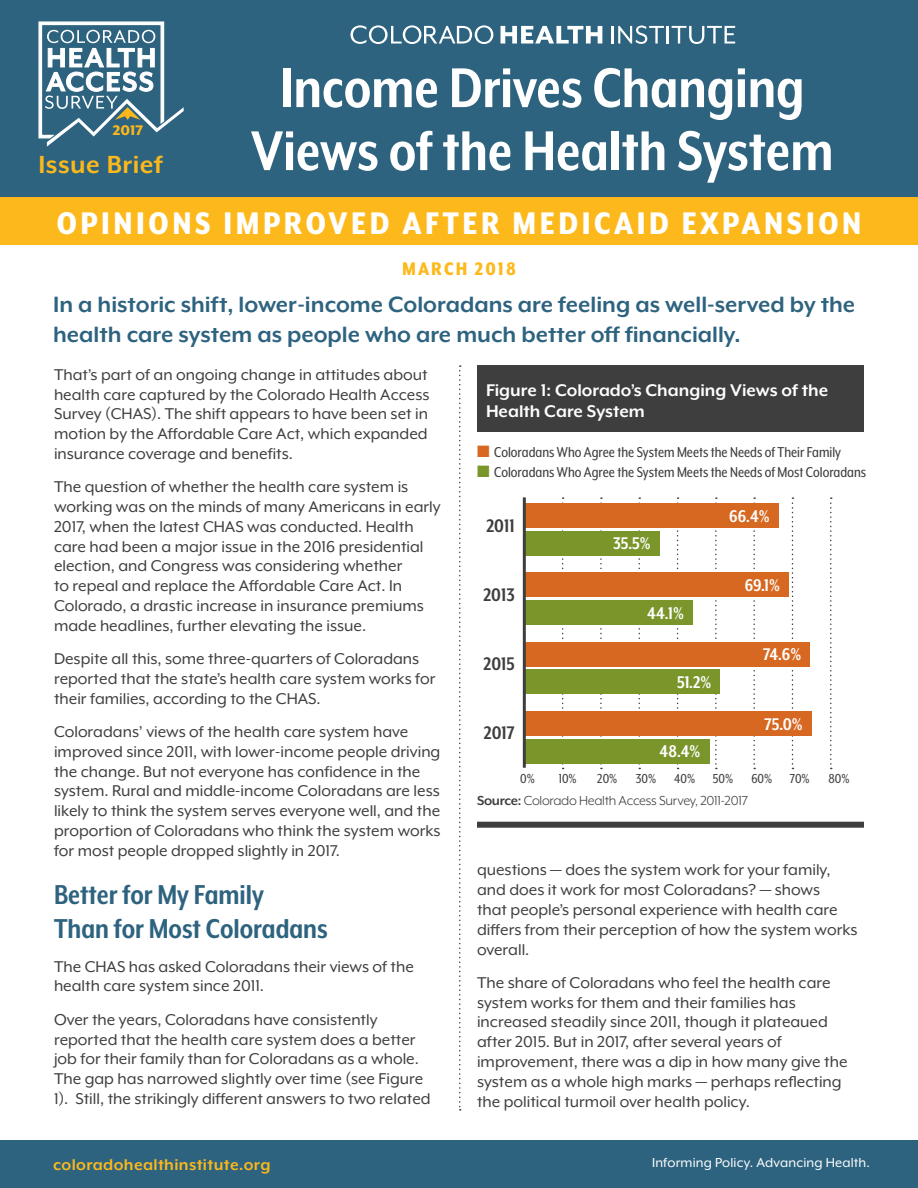
<style>
.page{position:relative;width:918px;height:1188px;background:#fff}
.page>*{position:absolute;margin:0;border:0;box-sizing:border-box;transform-origin:0 0}
.t1{font:700 64.5px/63px "Mr Eaves XL Mod Nar OT";color:#fff;text-align:center}
.t2{font:800 36px "Mr Eaves XL Mod Nar OT";letter-spacing:.1em;color:#fff}
.Heading_1{font:700 31.5px/34.5px "Mr Eaves XL Mod Nar OT";color:#2e6380}
.t3{font:700 28.5px "Mr Eaves XL Mod OT";letter-spacing:.02em;color:#fbb81b}
.Leadin_text{font:700 25.5px/30px "Mr Eaves XL Mod OT";color:#2e6380}
.Heading_3{font:700 21px "Mr Eaves XL Mod Nar OT";color:#3e3e3f}
.t4{font:800 21px "Mr Eaves XL Mod Nar OT";letter-spacing:.1em;color:#fdb91b}
.Graphic_title{font:700 19.5px/21px "Mr Eaves XL Mod OT";color:#fff}
.Heading_3-2{font:700 19.5px "Mr Eaves XL Mod Nar OT";color:#fff}
.Body_text{font:18px/19.8px "Mr Eaves XL Mod OT";color:#3e3e3f}
.t5{font:700 18px "Mr Eaves XL Mod OT";letter-spacing:.02em;color:#fbb81b}
.Heading_3-3{font:16.5px "Mr Eaves XL Mod Nar OT";color:#3e3e3f}
.t6{font:800 16.05px "Mr Eaves XL Mod OT";color:#fcb81b}
.Source_line{font:15px "Mr Eaves XL Mod OT";letter-spacing:-.02em;color:#3e3e3f}
.t7{font:15px "Mr Eaves XL Mod OT";letter-spacing:.01em;color:#fff}
.Heading_3-4{font:15px "Mr Eaves XL Mod Nar OT";color:#3e3e3f}
.s1{color:#d76822}
.s2{color:#7a962b}
.s3{font-weight:700}
</style>
<div class="page">
<div style="left:0;top:0;width:918px;height:204px;background:#2e6380"></div>
<svg style="left:350px;top:25px;width:143px;height:19px"></svg>
<svg style="left:501px;top:26px;width:101px;height:18px"></svg>
<svg style="left:612px;top:26px;width:123px;height:18px"></svg>
<div style="left:0;top:197px;width:918px;height:48px;background:#fdb91b"></div>
<div style="left:0;top:1140px;width:918px;height:48px;background:#2e6380"></div>
<svg style="left:38px;top:21px;width:146px;height:126px"></svg>
<div style="left:477px;top:365px;width:387px;height:67px;background:#3e3e3f"></div>
<svg style="left:459px;top:365px;width:2px;height:746px"></svg>
<div style="left:477px;top:822px;width:387px;height:6px;background:#3e3e3f"></div>
<svg style="left:830px;top:497px;width:2px;height:272px"></svg>
<svg style="left:792px;top:497px;width:1px;height:272px"></svg>
<svg style="left:753px;top:497px;width:2px;height:272px"></svg>
<svg style="left:715px;top:497px;width:2px;height:272px"></svg>
<svg style="left:677px;top:497px;width:2px;height:272px"></svg>
<svg style="left:638px;top:497px;width:2px;height:272px"></svg>
<svg style="left:600px;top:497px;width:2px;height:272px"></svg>
<svg style="left:562px;top:497px;width:2px;height:272px"></svg>
<div style="left:524px;top:531px;width:136px;height:24px;background:#7a962b"></div>
<div style="left:524px;top:600px;width:169px;height:25px;background:#7a962b"></div>
<div style="left:524px;top:670px;width:196px;height:24px;background:#7a962b"></div>
<div style="left:524px;top:739px;width:185px;height:24px;background:#7a962b"></div>
<div style="left:524px;top:503px;width:255px;height:25px;background:#d76822"></div>
<div style="left:524px;top:572px;width:265px;height:25px;background:#d76822"></div>
<div style="left:524px;top:642px;width:286px;height:24px;background:#d76822"></div>
<div style="left:524px;top:711px;width:288px;height:25px;background:#d76822"></div>
<hr style="left:523px;top:497px;width:3px;height:271px;background:#3e3e3f">
<p class="t1" style="left:251px;top:56px;width:584px">Income Drives Changing<br>Views of the Health System</p>
<p class="t2" style="left:57px;top:206px;width:806px">OPINIONS IMPROVED AFTER MEDICAID EXPANSION</p>
<p class="t4" style="left:402px;top:259px;width:115px">MARCH 2018</p>
<p class="t6" style="left:113px;top:122px;width:32px">2017</p>
<p class="t3" style="left:38px;top:150px;width:126px">Issue Brief</p>
<p class="Leadin_text" style="left:53px;top:289px;width:804px">In a historic shift, lower-income Coloradans are feeling as well-served by the health care system as people who are much better off financially.</p>
<p class="Body_text" style="left:54px;top:364px;width:377px;text-align:justify">That’s part of an ongoing change in attitudes about health care captured by the Colorado Health Access Survey (CHAS). The shift appears to have been set in motion by the Affordable Care Act, which expanded insurance coverage and benefits.</p>
<p class="Body_text" style="left:54px;top:477px;width:388px">The question of whether the health care system is working was on the minds of many Americans in early 2017, when the latest CHAS was conducted. Health care had been a major issue in the 2016 presidential election, and Congress was considering whether<br>to repeal and replace the Affordable Care Act. In Colorado, a drastic increase in insurance premiums made headlines, further elevating the issue.</p>
<p class="Body_text" style="left:54px;top:649px;width:383px">Despite all this, some three-quarters of Coloradans reported that the state’s health care system works for their families, according to the CHAS.</p>
<p class="Body_text" style="left:54px;top:722px;width:388px">Coloradans’ views of the health care system have improved since 2011, with lower-income people driving the change. But not everyone has confidence in the system. Rural and middle-income Coloradans are less likely to think the system serves everyone well, and the proportion of Coloradans who think the system works for most people dropped slightly in 2017.</p>
<p class="Heading_1" style="left:54px;top:877px;width:275px">Better for My Family<br>Than for Most Coloradans</p>
<p class="Body_text" style="left:54px;top:956px;width:361px">The CHAS has asked Coloradans their views of the health care system since 2011.</p>
<p class="Body_text" style="left:54px;top:1009px;width:378px">Over the years, Coloradans have consistently reported that the health care system does a better job for their family than for Coloradans as a whole.<br>The gap has narrowed slightly over time (see Figure 1). Still, the strikingly different answers to two related</p>
<p class="Graphic_title" style="left:486px;top:380px;width:344px">Figure 1: Colorado’s Changing Views of the<br>Health Care System</p>
<p class="Heading_3-3" style="left:477px;top:444px;width:365px"><span class="s1">■</span> Coloradans Who Agree the System Meets the Needs of Their Family</p>
<p class="Heading_3-3" style="left:477px;top:464px;width:391px"><span class="s2">■</span> Coloradans Who Agree the System Meets the Needs of Most Coloradans</p>
<p class="Heading_3" style="left:486px;top:515px;width:30px">2011</p>
<p class="Heading_3" style="left:483px;top:584px;width:33px">2013</p>
<p class="Heading_3" style="left:483px;top:653px;width:33px">2015</p>
<p class="Heading_3" style="left:484px;top:722px;width:32px">2017</p>
<p class="Heading_3-2" style="left:613px;top:534px;width:39px">35.5%</p>
<p class="Heading_3-2" style="left:647px;top:603px;width:38px">44.1%</p>
<p class="Heading_3-2" style="left:677px;top:673px;width:36px">51.2%</p>
<p class="Heading_3-2" style="left:660px;top:742px;width:42px">48.4%</p>
<p class="Heading_3-2" style="left:729px;top:506px;width:42px">66.4%</p>
<p class="Heading_3-2" style="left:745px;top:575px;width:37px">69.1%</p>
<p class="Heading_3-2" style="left:763px;top:645px;width:40px">74.6%</p>
<p class="Heading_3-2" style="left:764px;top:714px;width:40px">75.0%</p>
<p class="Heading_3-4" style="left:520px;top:771px;width:16px">0%</p>
<p class="Heading_3-4" style="left:559px;top:771px;width:19px">10%</p>
<p class="Heading_3-4" style="left:597px;top:771px;width:22px">20%</p>
<p class="Heading_3-4" style="left:636px;top:771px;width:22px">30%</p>
<p class="Heading_3-4" style="left:674px;top:771px;width:22px">40%</p>
<p class="Heading_3-4" style="left:713px;top:771px;width:22px">50%</p>
<p class="Heading_3-4" style="left:751px;top:771px;width:22px">60%</p>
<p class="Heading_3-4" style="left:790px;top:771px;width:21px">70%</p>
<p class="Heading_3-4" style="left:828px;top:771px;width:23px">80%</p>
<p class="Source_line" style="left:477px;top:793px;width:273px"><span class="s3">Source:</span> Colorado Health Access Survey, 2011-2017</p>
<p class="Body_text" style="left:477px;top:860px;width:382px">questions — does the system work for your family, and does it work for most Coloradans? — shows<br>that people’s personal experience with health care differs from their perception of how the system works overall.</p>
<p class="Body_text" style="left:477px;top:973px;width:372px">The share of Coloradans who feel the health care system works for them and their families has increased steadily since 2011, though it plateaued after 2015. But in 2017, after several years of improvement, there was a dip in how many give the system as a whole high marks — perhaps reflecting the political turmoil over health policy.</p>
<p class="t5" style="left:53px;top:1155px;width:219px">coloradohealthinstitute.org</p>
<p class="t7" style="left:652px;top:1155px;width:219px">Informing Policy. Advancing Health.</p>
</div>
